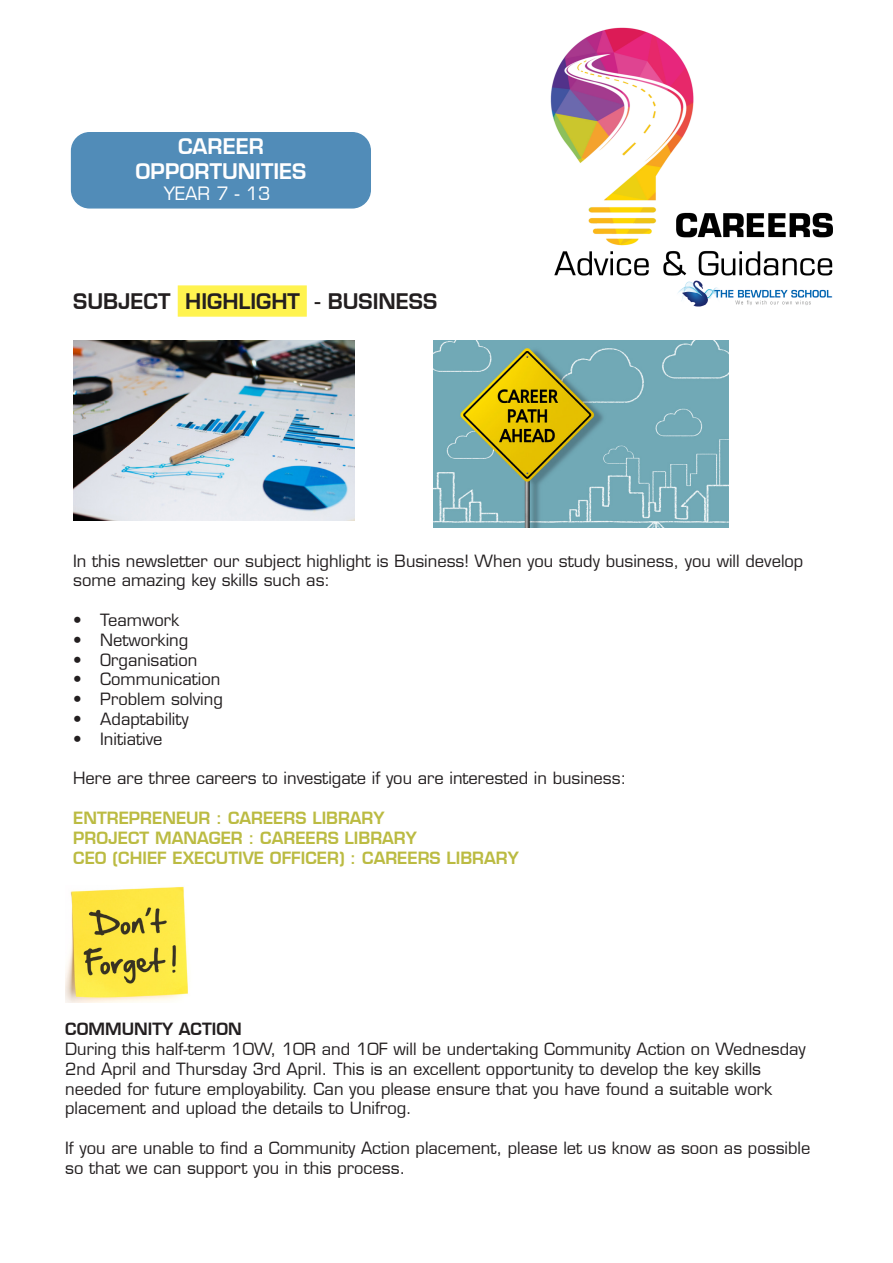
<style>
.page{position:relative;width:893px;height:1263px;background:#fff}
.page>*{position:absolute;margin:0;border:0;box-sizing:border-box;transform-origin:0 0}
.t1{font:600 21px "Eurostile LT";color:#231f20}
.t2{font:600 21px/25.2px "Eurostile LT";color:#fff;text-align:center}
.t3{font:18px "Eurostile LT";color:#fff}
.t4{font:16.5px/19.8px "Eurostile LT";color:#231f20}
.t5{font:16.5px/19.8px "Eurostile LT Std";color:#231f20}
.t6{font:600 16.5px/19.8px "Eurostile LT";color:#bbbb42}
.t7{font:600 16.5px "Eurostile LT";color:#231f20}
</style>
<div class="page">
<img style="left:550px;top:27px;width:283px;height:280px">
<div style="left:178px;top:285px;width:129px;height:32px;background:#fff34f;border:2px solid #fff34f"></div>
<div style="left:72px;top:133px;width:298px;height:75px;background:#518cb8;border-radius:18px"></div>
<div style="left:71px;top:132px;width:300px;height:77px;border:2px solid #2d75aa;border-radius:18px"></div>
<img style="left:73px;top:340px;width:281px;height:180px">
<img style="left:434px;top:340px;width:295px;height:187px">
<img style="left:65px;top:886px;width:123px;height:117px">
<p class="t2" style="left:136px;top:133px;width:172px">CAREER<br>OPPORTUNITIES</p>
<p class="t3" style="left:164px;top:182px;width:108px">YEAR 7 - 13</p>
<p class="t1" style="left:73px;top:288px;width:365px">SUBJECT HIGHLIGHT - BUSINESS</p>
<p class="t5" style="left:73px;top:551px;width:732px">In this newsletter our subject highlight is Business! When you study business, you will develop some amazing key skills such as:</p>
<p class="t5" style="left:73px;top:610px;width:108px">• Teamwork</p>
<p class="t5" style="left:73px;top:630px;width:117px">• Networking</p>
<p class="t5" style="left:73px;top:650px;width:126px">• Organisation</p>
<p class="t5" style="left:73px;top:669px;width:149px">• Communication</p>
<p class="t5" style="left:73px;top:689px;width:151px">• Problem solving</p>
<p class="t5" style="left:73px;top:709px;width:117px">• Adaptability</p>
<p class="t5" style="left:73px;top:729px;width:91px">• Initiative</p>
<p class="t5" style="left:73px;top:768px;width:555px">Here are three careers to investigate if you are interested in business:</p>
<p class="t6" style="left:73px;top:808px;width:447px">ENTREPRENEUR : CAREERS LIBRARY<br>PROJECT MANAGER : CAREERS LIBRARY<br>CEO (CHIEF EXECUTIVE OFFICER) : CAREERS LIBRARY</p>
<p class="t7" style="left:65px;top:1019px;width:178px">COMMUNITY ACTION</p>
<p class="t4" style="left:65px;top:1039px;width:742px">During this half-term 10W, 10R and 10F will be undertaking Community Action on Wednesday 2nd April and Thursday 3rd April. This is an excellent opportunity to develop the key skills needed for future employability. Can you please ensure that you have found a suitable work placement and upload the details to Unifrog.</p>
<p class="t4" style="left:65px;top:1138px;width:747px">If you are unable to find a Community Action placement, please let us know as soon as possible so that we can support you in this process.</p>
</div>
